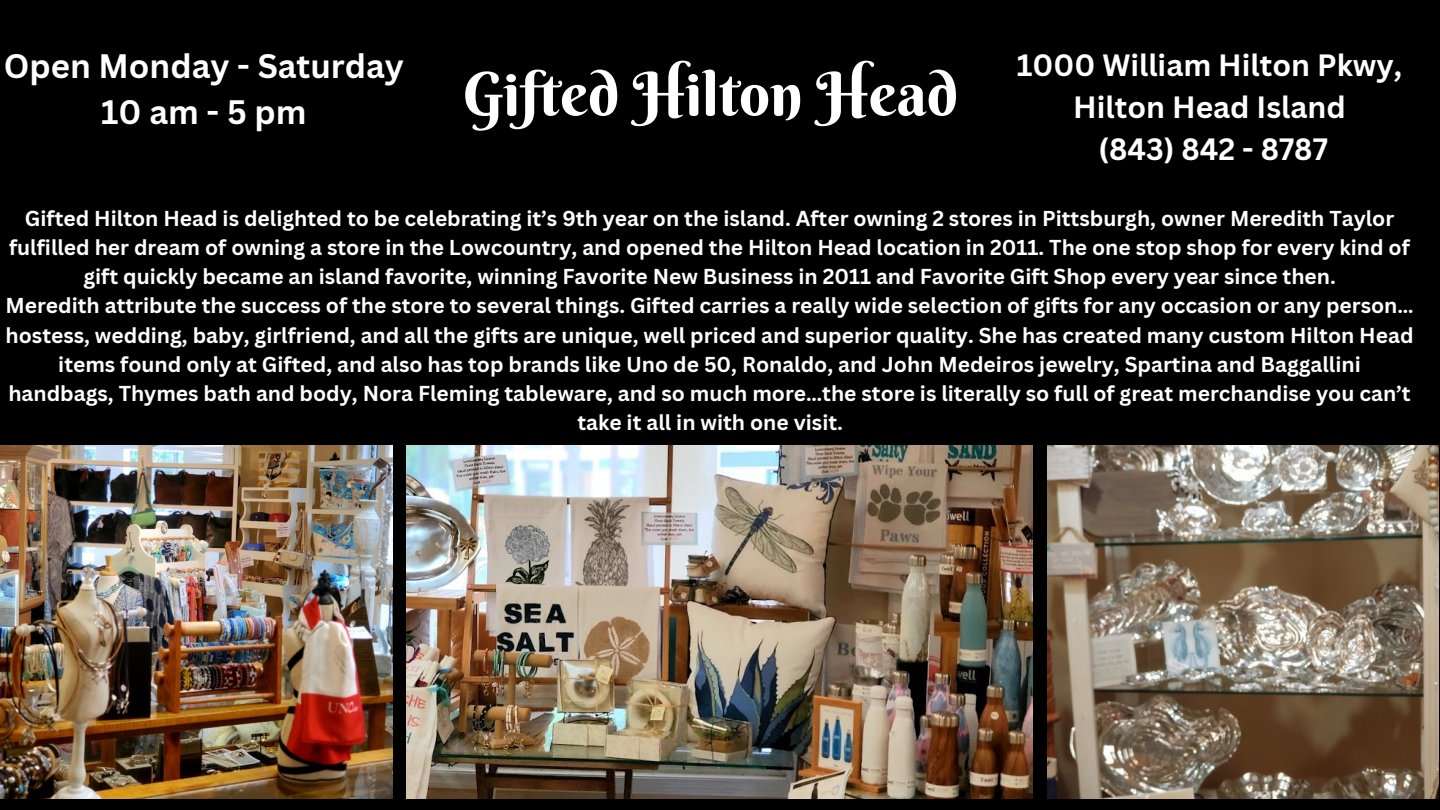
<style>
.page{position:relative;width:1440px;height:810px;background:#000}
.page>*{position:absolute;margin:0;border:0;box-sizing:border-box;transform-origin:0 0}
.t1{font:60.5px "Berkshire Swash";color:#fff}
.t2{font:700 33px "Canva Sans";color:#fff}
.t3{font:700 30px/42px "Canva Sans";color:#fff;text-align:center}
.t4{font:700 21px/29.2px "Canva Sans";color:#fff;text-align:center}
</style>
<div class="page">
<img style="left:407px;top:446px;width:625px;height:352px">
<img style="left:0;top:446px;width:393px;height:352px">
<img style="left:1047px;top:446px;width:392px;height:352px">
<p class="t2" style="left:4px;top:43px;width:402px">Open Monday - Saturday</p>
<p class="t2" style="left:101px;top:89px;width:207px">10 am - 5 pm</p>
<p class="t1" style="left:463px;top:56px;width:497px">Gifted Hilton Head</p>
<p class="t3" style="left:1017px;top:43px;width:387px">1000 William Hilton Pkwy,<br>Hilton Head Island</p>
<p class="t3" style="left:1098px;top:127px;width:231px">(843) 842 - 8787</p>
<p class="t4" style="left:9px;top:203px;width:1402px">Gifted Hilton Head is delighted to be celebrating it’s 9th year on the island. After owning 2 stores in Pittsburgh, owner Meredith Taylor fulfilled her dream of owning a store in the Lowcountry, and opened the Hilton Head location in 2011. The one stop shop for every kind of gift quickly became an island favorite, winning Favorite New Business in 2011 and Favorite Gift Shop every year since then.</p>
<p class="t4" style="left:5px;top:291px;width:1410px">Meredith attribute the success of the store to several things. Gifted carries a really wide selection of gifts for any occasion or any person… hostess, wedding, baby, girlfriend, and all the gifts are unique, well priced and superior quality. She has created many custom Hilton Head items found only at Gifted, and also has top brands like Uno de 50, Ronaldo, and John Medeiros jewelry, Spartina and Baggallini handbags, Thymes bath and body, Nora Fleming tableware, and so much more…the store is literally so full of great merchandise you can’t take it all in with one visit.</p>
</div>
